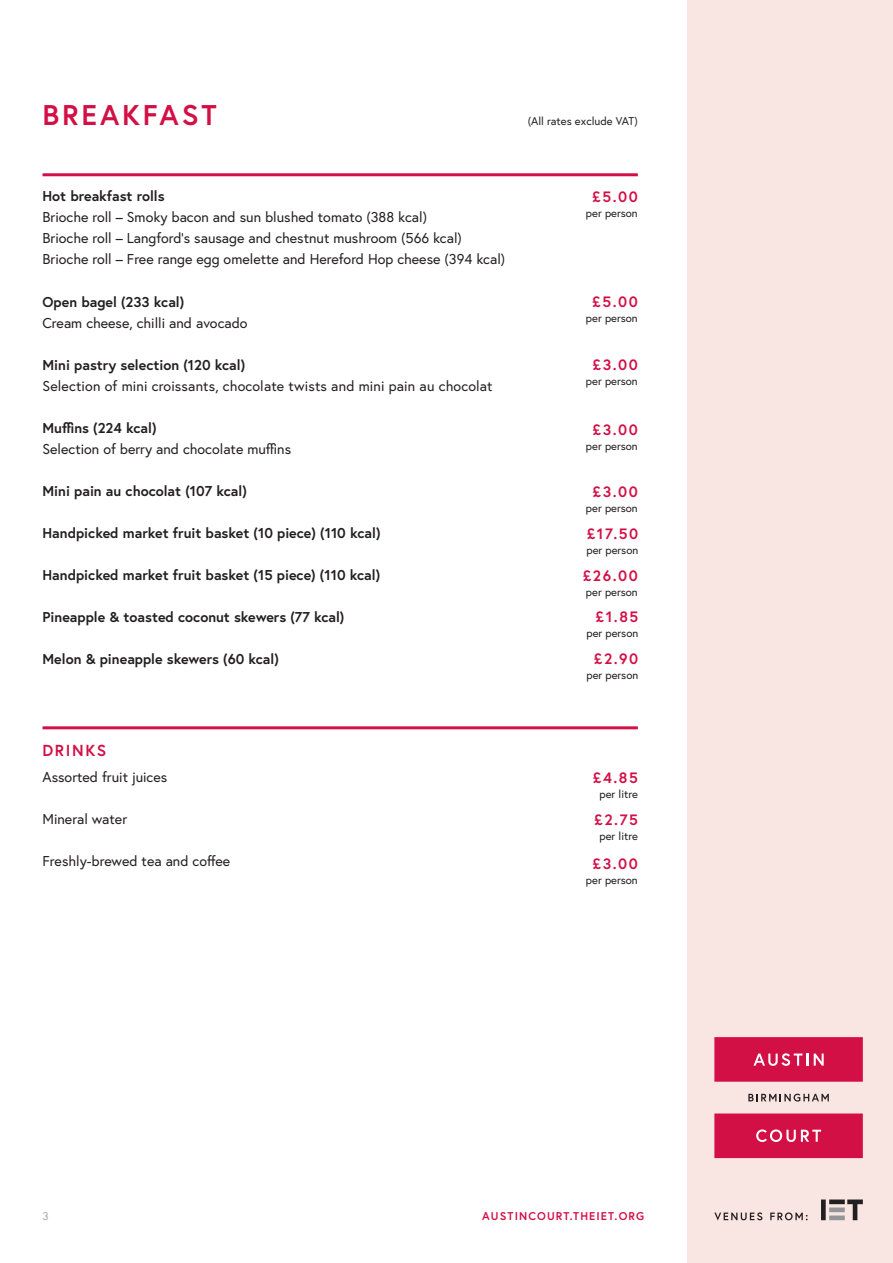
<style>
.page{position:relative;width:893px;height:1263px;background:#fff}
.page>*{position:absolute;margin:0;border:0;box-sizing:border-box;transform-origin:0 0}
.t1{font:700 28.5px "Europa";letter-spacing:.1em;color:#d21046}
.t2{font:700 15.9px "Europa";letter-spacing:.1em;color:#d21046}
.t3{font:700 15px "Europa";letter-spacing:.1em;color:#d21046}
.t4{font:14.25px "Europa";color:#231f20}
.t5{font:700 14.25px "Europa";color:#231f20}
.t6{font:11.25px "Europa";color:#231f20}
.t7{font:700 11.25px "Europa";letter-spacing:.1em;color:#d21046}
.t8{font:11.25px "Europa";color:#a8a9ad}
</style>
<div class="page">
<div style="left:687px;top:0;width:206px;height:1263px;background:#f9e5e2"></div>
<svg style="left:821px;top:1199px;width:42px;height:21px"></svg>
<svg style="left:714px;top:1212px;width:48px;height:8px"></svg>
<svg style="left:770px;top:1212px;width:38px;height:8px"></svg>
<svg style="left:714px;top:1037px;width:149px;height:121px"></svg>
<hr style="left:43px;top:173px;width:595px;height:3px;background:#d21046">
<hr style="left:43px;top:726px;width:595px;height:3px;background:#d21046">
<p class="t1" style="left:43px;top:95px;width:176px">BREAKFAST</p>
<p class="t6" style="left:528px;top:114px;width:112px">(All rates exclude VAT)</p>
<p class="t5" style="left:43px;top:187px;width:124px">Hot breakfast rolls</p>
<p class="t4" style="left:43px;top:208px;width:386px">Brioche roll – Smoky bacon and sun blushed tomato (388 kcal)</p>
<p class="t4" style="left:43px;top:229px;width:421px">Brioche roll – Langford’s sausage and chestnut mushroom (566 kcal)</p>
<p class="t4" style="left:43px;top:250px;width:464px">Brioche roll – Free range egg omelette and Hereford Hop cheese (394 kcal)</p>
<p class="t5" style="left:43px;top:292px;width:143px">Open bagel (233 kcal)</p>
<p class="t4" style="left:43px;top:314px;width:207px">Cream cheese, chilli and avocado</p>
<p class="t5" style="left:43px;top:355px;width:204px">Mini pastry selection (120 kcal)</p>
<p class="t4" style="left:43px;top:377px;width:452px">Selection of mini croissants, chocolate twists and mini pain au chocolat</p>
<p class="t5" style="left:43px;top:418px;width:115px">Muffins (224 kcal)</p>
<p class="t4" style="left:43px;top:440px;width:250px">Selection of berry and chocolate muffins</p>
<p class="t5" style="left:43px;top:481px;width:206px">Mini pain au chocolat (107 kcal)</p>
<p class="t5" style="left:43px;top:523px;width:339px">Handpicked market fruit basket (10 piece) (110 kcal)</p>
<p class="t5" style="left:43px;top:565px;width:339px">Handpicked market fruit basket (15 piece) (110 kcal)</p>
<p class="t5" style="left:43px;top:607px;width:303px">Pineapple &amp; toasted coconut skewers (77 kcal)</p>
<p class="t5" style="left:43px;top:649px;width:238px">Melon &amp; pineapple skewers (60 kcal)</p>
<p class="t2" style="left:43px;top:739px;width:65px">DRINKS</p>
<p class="t4" style="left:43px;top:768px;width:126px">Assorted fruit juices</p>
<p class="t4" style="left:43px;top:810px;width:86px">Mineral water</p>
<p class="t4" style="left:43px;top:852px;width:189px">Freshly-brewed tea and coffee</p>
<p class="t3" style="left:592px;top:187px;width:47px">£5.00</p>
<p class="t6" style="left:586px;top:206px;width:53px">per person</p>
<p class="t3" style="left:592px;top:291px;width:47px">£5.00</p>
<p class="t6" style="left:586px;top:311px;width:53px">per person</p>
<p class="t3" style="left:592px;top:354px;width:47px">£3.00</p>
<p class="t6" style="left:586px;top:374px;width:53px">per person</p>
<p class="t3" style="left:592px;top:419px;width:47px">£3.00</p>
<p class="t6" style="left:586px;top:439px;width:53px">per person</p>
<p class="t3" style="left:592px;top:481px;width:47px">£3.00</p>
<p class="t6" style="left:586px;top:500px;width:53px">per person</p>
<p class="t3" style="left:587px;top:523px;width:53px">£17.50</p>
<p class="t6" style="left:586px;top:543px;width:53px">per person</p>
<p class="t3" style="left:583px;top:565px;width:57px">£26.00</p>
<p class="t6" style="left:586px;top:584px;width:53px">per person</p>
<p class="t3" style="left:596px;top:606px;width:44px">£1.85</p>
<p class="t6" style="left:586px;top:626px;width:53px">per person</p>
<p class="t3" style="left:594px;top:649px;width:46px">£2.90</p>
<p class="t6" style="left:586px;top:668px;width:53px">per person</p>
<p class="t3" style="left:593px;top:767px;width:46px">£4.85</p>
<p class="t6" style="left:600px;top:787px;width:40px">per litre</p>
<p class="t3" style="left:594px;top:810px;width:45px">£2.75</p>
<p class="t6" style="left:600px;top:829px;width:40px">per litre</p>
<p class="t3" style="left:592px;top:853px;width:47px">£3.00</p>
<p class="t6" style="left:586px;top:872px;width:53px">per person</p>
<p class="t8" style="left:43px;top:1209px;width:8px">3</p>
<p class="t7" style="left:482px;top:1209px;width:164px">AUSTINCOURT.THEIET.ORG</p>
</div>
